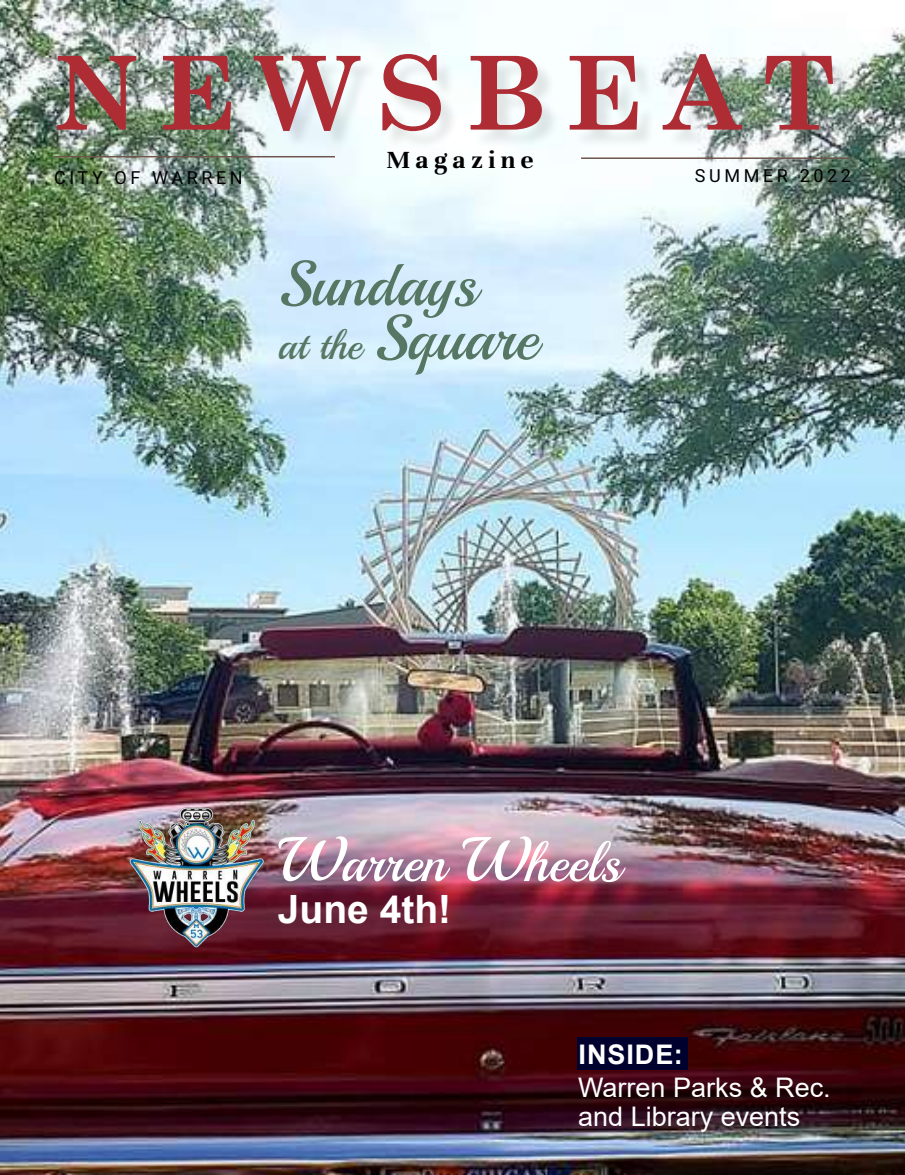
<style>
.page{position:relative;width:905px;height:1175px;background:#fff}
.page>*{position:absolute;margin:0;border:0;box-sizing:border-box;transform-origin:0 0}
.t1{font:700 102px "Century Schoolbook";letter-spacing:.2em;color:#ae2c34}
.t2{font:63px/54px "Playball";color:#567764}
.t3{font:54px "Playball";color:#fff}
.t4{font:700 39px "Arial";color:#fff}
.t5{font:27px/28.5px "Arial";color:#fff}
.t6{font:700 27px "Unna";letter-spacing:.2em;color:#000}
.t7{font:700 27px "Arial";letter-spacing:.035em;color:#fff}
.t8{font:18px "Roboto";letter-spacing:.2em;color:#000}
.s1{font-size:40.5px}
.s2{font-size:63px}
</style>
<div class="page">
<img style="left:0;top:0;width:904px;height:1174px">
<hr style="left:54px;top:156px;width:281px;height:1px;background:#6e564c">
<div style="left:60px;top:57px;width:791px;height:93px;background:#000;opacity:.1"></div>
<hr style="left:581px;top:157px;width:269px;height:2px;background:#6e564c">
<div style="left:577px;top:1036px;width:110px;height:33px;background:#00002f"></div>
<img style="left:116px;top:794px;width:162px;height:162px">
<h1 class="t1" style="left:54px;top:14px;width:783px">NEWSBEAT</h1>
<p class="t6" style="left:386px;top:140px;width:148px">Magazine</p>
<p class="t8" style="left:54px;top:165px;width:190px">CITY OF WARREN</p>
<p class="t8" style="left:695px;top:163px;width:157px">SUMMER 2022</p>
<h2 class="t2" style="left:278px;top:258px;width:261px">Sundays<br><span class="s1">at the</span> Square</h2>
<h3 class="t3" style="left:278px;top:829px;width:344px"><span class="s2">W</span>arren <span class="s2">W</span>heels</h3>
<h3 class="t4" style="left:278px;top:881px;width:175px">June 4th!</h3>
<p class="t7" style="left:578px;top:1035px;width:106px">INSIDE:</p>
<p class="t5" style="left:578px;top:1073px;width:254px">Warren Parks &amp; Rec. and Library events</p>
</div>
